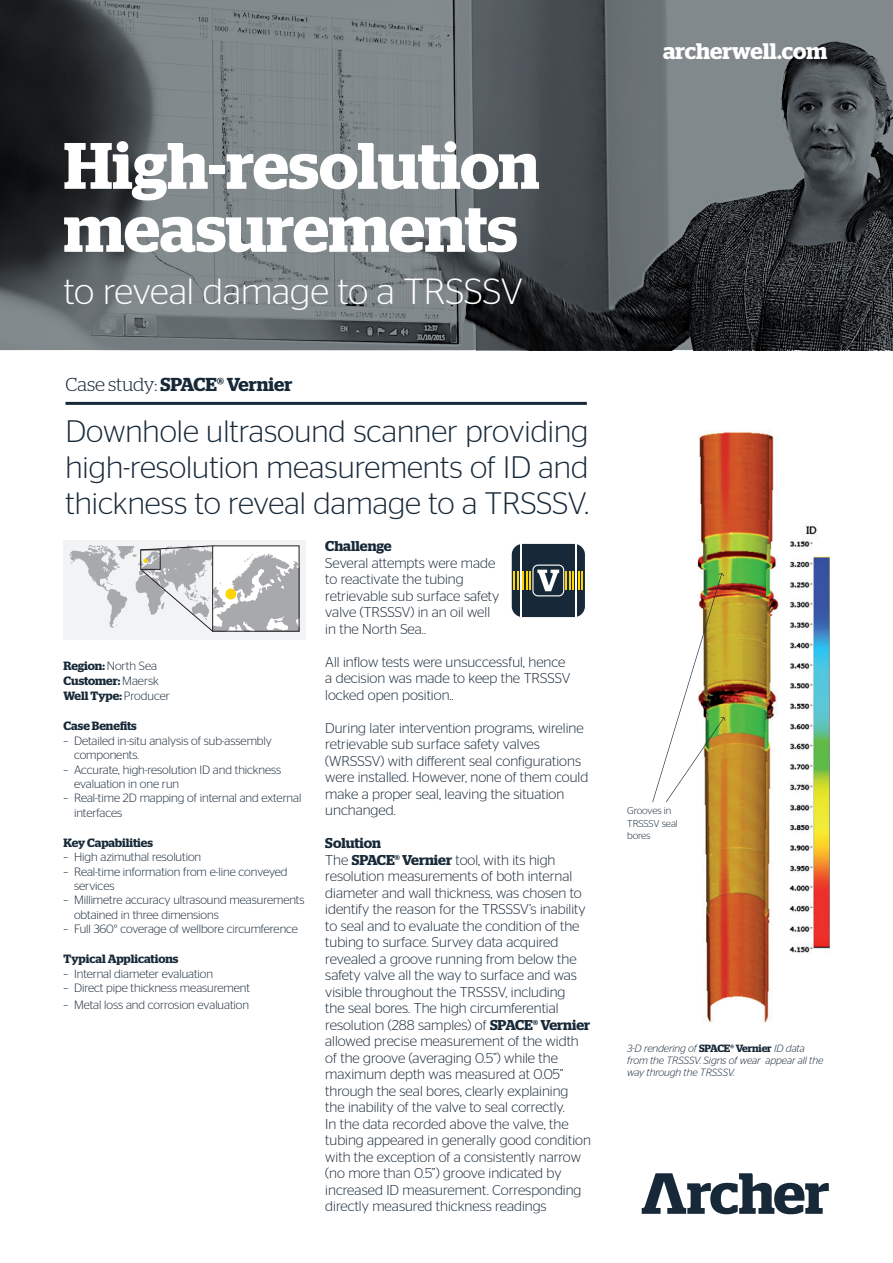
<style>
.page{position:relative;width:893px;height:1263px;background:#fff}
.page>*{position:absolute;margin:0;border:0;box-sizing:border-box;transform-origin:0 0}
._01a_Large_head_stag{font:600 65.55px/63px "Stag";letter-spacing:-.005em;color:#fff}
._01a_Large_head_stag-2{font:300 36.45px "Stag Sans";color:#fff}
._05b_Body_text_sans{font:300 31.05px/35.8px "Stag Sans";color:#172938;text-align:justify}
.t1{font:600 22.5px "Stag";letter-spacing:-.005em;color:#fff}
._04b_Intro_sans_ligh{font:600 18.75px "Stag";letter-spacing:-.005em;color:#172938}
._05b_Body_text_sans-2{font:300 14.25px/16.5px "Stag Sans";color:#172938}
._05b_Body_text_sans-3{font:600 14.25px "Stag";letter-spacing:-.005em;color:#172938}
._06_Bullet_text_sans{font:300 12px/14.4px "Stag Sans";letter-spacing:-.005em;color:#172938}
._06_Bullet_text_sans-2{font:600 12px "Stag";color:#172938}
._08c_Small_subhead_s{font:italic 300 10.5px/12px "Stag Sans";letter-spacing:-.01em;color:#172938}
._08c_Small_subhead_s-2{font:300 10.05px/12.3px "Stag Sans";letter-spacing:-.01em;color:#172938}
.s1{font-weight:300}
.s2{font-family:"Stag";font-weight:600}
.s3{font-family:"Stag Sans";font-weight:300}
.s4{font-family:"Stag";font-weight:600;font-style:normal}
</style>
<div class="page">
<svg style="left:642px;top:1173px;width:187px;height:41px"></svg>
<img style="left:0;top:0;width:893px;height:350px">
<div style="left:511px;top:543px;width:74px;height:75px;background:#172938;border-radius:11px"></div>
<div style="left:511px;top:543px;width:75px;height:75px;border:1px solid #fff;border-radius:11px"></div>
<hr style="left:575px;top:543px;width:2px;height:75px;background:#fff">
<div style="left:532px;top:564px;width:32px;height:32px;border:1px solid #fff;border-radius:5px"></div>
<hr style="left:520px;top:543px;width:1px;height:75px;background:#fff">
<svg style="left:566px;top:571px;width:17px;height:19px"></svg>
<svg style="left:514px;top:571px;width:17px;height:19px"></svg>
<svg style="left:537px;top:570px;width:22px;height:21px"></svg>
<hr style="left:65px;top:402px;width:522px;height:3px;background:#172938">
<div style="left:64px;top:540px;width:242px;height:99px;background:#f2f3f4"></div>
<img style="left:697px;top:432px;width:132px;height:591px">
<svg style="left:652px;top:573px;width:73px;height:229px"></svg>
<svg style="left:69px;top:545px;width:230px;height:87px"></svg>
<p class="_01a_Large_head_stag" style="left:64px;top:134px;width:477px">High-resolution measurements</p>
<p class="_01a_Large_head_stag-2" style="left:64px;top:272px;width:461px">to reveal damage to a TRSSSV</p>
<p class="_04b_Intro_sans_ligh" style="left:65px;top:374px;width:228px"><span class="s1">Case study:</span> SPACE® Vernier</p>
<p class="_05b_Body_text_sans" style="left:65px;top:412px;width:525px">Downhole ultrasound scanner providing high-resolution measurements of ID and thickness to reveal damage to a TRSSSV.</p>
<p class="_06_Bullet_text_sans" style="left:64px;top:659px;width:95px"><span class="s2">Region:</span> North Sea</p>
<p class="_06_Bullet_text_sans-2" style="left:64px;top:674px;width:97px">Customer: <span class="s3">Maersk</span></p>
<p class="_06_Bullet_text_sans-2" style="left:64px;top:689px;width:108px">Well Type: <span class="s3">Producer</span></p>
<p class="_06_Bullet_text_sans-2" style="left:64px;top:719px;width:75px">Case Benefits</p>
<p class="_06_Bullet_text_sans" style="left:74px;top:733px;width:199px;text-indent:-10px">– Detailed in-situ analysis of sub-assembly components.</p>
<p class="_06_Bullet_text_sans" style="left:74px;top:762px;width:209px;text-indent:-10px">– Accurate, high-resolution ID and thickness evaluation in one run</p>
<p class="_06_Bullet_text_sans" style="left:74px;top:791px;width:229px;text-indent:-10px">– Real-time 2D mapping of internal and external interfaces</p>
<p class="_06_Bullet_text_sans-2" style="left:64px;top:835px;width:91px">Key Capabilities</p>
<p class="_06_Bullet_text_sans" style="left:64px;top:850px;width:139px">– High azimuthal resolution</p>
<p class="_06_Bullet_text_sans" style="left:74px;top:864px;width:215px;text-indent:-10px">– Real-time information from e-line conveyed services</p>
<p class="_06_Bullet_text_sans" style="left:74px;top:893px;width:232px;text-indent:-10px">– Millimetre accuracy ultrasound measurements obtained in three dimensions</p>
<p class="_06_Bullet_text_sans" style="left:64px;top:922px;width:236px">– Full 360° coverage of wellbore circumference</p>
<p class="_06_Bullet_text_sans-2" style="left:64px;top:952px;width:116px">Typical Applications</p>
<p class="_06_Bullet_text_sans" style="left:64px;top:966px;width:151px">– Internal diameter evaluation</p>
<p class="_06_Bullet_text_sans" style="left:64px;top:980px;width:188px">– Direct pipe thickness measurement</p>
<p class="_06_Bullet_text_sans" style="left:64px;top:997px;width:187px">– Metal loss and corrosion evaluation</p>
<p class="_05b_Body_text_sans-3" style="left:325px;top:538px;width:68px">Challenge</p>
<p class="_05b_Body_text_sans-2" style="left:325px;top:554px;width:176px">Several attempts were made to reactivate the tubing retrievable sub surface safety valve (TRSSSV) in an oil well in the North Sea..</p>
<p class="_05b_Body_text_sans-2" style="left:325px;top:653px;width:247px">All inflow tests were unsuccessful, hence a decision was made to keep the TRSSSV locked open position..</p>
<p class="_05b_Body_text_sans-2" style="left:325px;top:719px;width:264px">During later intervention programs, wireline retrievable sub surface safety valves (WRSSSV) with different seal configurations were installed. However, none of them could make a proper seal, leaving the situation unchanged.</p>
<p class="_05b_Body_text_sans-3" style="left:325px;top:835px;width:57px">Solution</p>
<p class="_05b_Body_text_sans-2" style="left:325px;top:851px;width:267px">The <span class="s2">SPACE® Vernier</span> tool, with its high resolution measurements of both internal diameter and wall thickness, was chosen to identify the reason for the TRSSSV’s inability to seal and to evaluate the condition of the tubing to surface. Survey data acquired revealed a groove running from below the safety valve all the way to surface and was visible throughout the TRSSSV, including<br>the seal bores. The high circumferential resolution (288 samples) of <span class="s2">SPACE® Vernier </span>allowed precise measurement of the width of the groove (averaging 0.5”) while the maximum depth was measured at 0.05” through the seal bores, clearly explaining the inability of the valve to seal correctly.<br>In the data recorded above the valve, the tubing appeared in generally good condition with the exception of a consistently narrow (no more than 0.5”) groove indicated by increased ID measurement. Corresponding directly measured thickness readings</p>
<p class="t1" style="left:663px;top:38px;width:166px">archerwell.com</p>
<p class="_08c_Small_subhead_s-2" style="left:627px;top:804px;width:52px">Grooves in<br>TRSSSV seal bores</p>
<p class="_08c_Small_subhead_s" style="left:627px;top:1042px;width:198px">3-D rendering of <span class="s4">SPACE® Vernier</span> ID data from the TRSSSV. Signs of wear appear all the way through the TRSSSV.</p>
</div>
